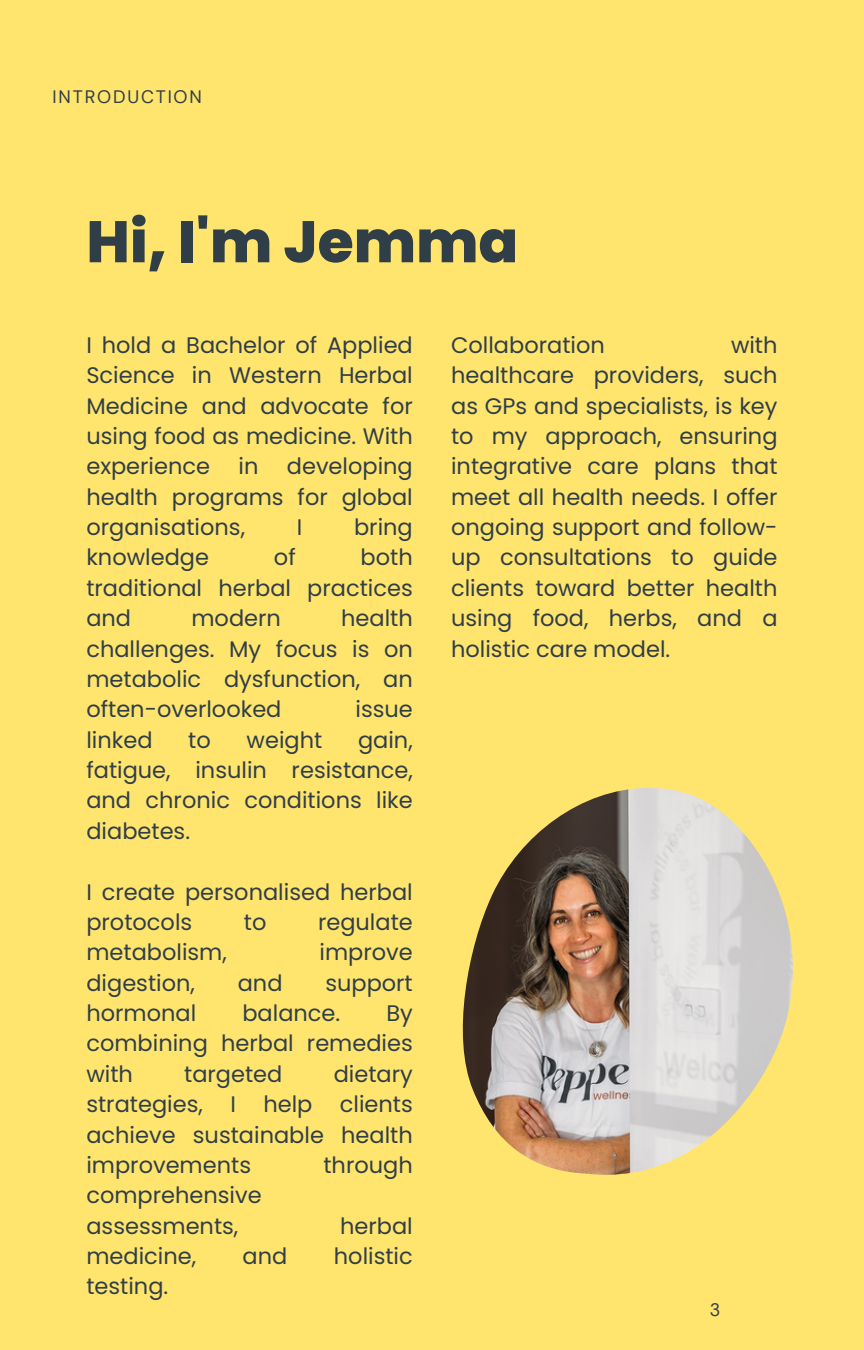
<style>
.page{position:relative;width:864px;height:1350px;background:#ffe56d}
.page>*{position:absolute;margin:0;border:0;box-sizing:border-box;transform-origin:0 0}
.t1{font:800 58.5px "Poppins";color:#303e48}
.t2{font:22.5px/30.4px "Poppins";color:#303e48;text-align:justify}
.t3{font:18px "DM Sans";letter-spacing:.1em;color:#303e48}
</style>
<div class="page">
<img style="left:463px;top:788px;width:330px;height:387px">
<h1 class="t3" style="left:53px;top:85px;width:151px">INTRODUCTION</h1>
<p class="t1" style="left:86px;top:201px;width:433px">Hi, I'm Jemma</p>
<h2 class="t2" style="left:86px;top:330px;width:328px">I hold a Bachelor of Applied Science in Western Herbal Medicine and advocate for using food as medicine. With experience</h2>
<h2 class="t2" style="left:86px;top:451px;width:328px;text-indent:200px">developing health programs for global organisations,</h2>
<h2 class="t2" style="left:239px;top:451px;width:21px">in</h2>
<h2 class="t2" style="left:297px;top:512px;width:7px">I</h2>
<h2 class="t2" style="left:354px;top:512px;width:60px">bring</h2>
<h2 class="t2" style="left:86px;top:542px;width:124px">knowledge</h2>
<h2 class="t2" style="left:274px;top:542px;width:23px">of</h2>
<h2 class="t2" style="left:86px;top:542px;width:328px;text-indent:274px">both traditional herbal practices and</h2>
<h2 class="t2" style="left:86px;top:603px;width:328px;text-indent:255px">health challenges. My focus is on metabolic dysfunction, an often-overlooked</h2>
<h2 class="t2" style="left:191px;top:603px;width:91px">modern</h2>
<h2 class="t2" style="left:355px;top:694px;width:59px">issue</h2>
<h2 class="t2" style="left:86px;top:725px;width:328px;text-indent:272px">gain, fatigue, insulin resistance, and chronic conditions like diabetes.</h2>
<h2 class="t2" style="left:86px;top:725px;width:68px">linked</h2>
<h2 class="t2" style="left:188px;top:725px;width:24px">to</h2>
<h2 class="t2" style="left:247px;top:725px;width:77px">weight</h2>
<h2 class="t2" style="left:86px;top:877px;width:328px">I create personalised herbal protocols</h2>
<h2 class="t2" style="left:244px;top:907px;width:24px">to</h2>
<h2 class="t2" style="left:318px;top:907px;width:96px">regulate</h2>
<h2 class="t2" style="left:86px;top:937px;width:142px">metabolism,</h2>
<h2 class="t2" style="left:320px;top:937px;width:95px">improve</h2>
<h2 class="t2" style="left:86px;top:968px;width:110px">digestion,</h2>
<h2 class="t2" style="left:238px;top:968px;width:46px">and</h2>
<h2 class="t2" style="left:325px;top:968px;width:89px">support</h2>
<h2 class="t2" style="left:86px;top:998px;width:111px">hormonal</h2>
<h2 class="t2" style="left:242px;top:998px;width:99px">balance.</h2>
<h2 class="t2" style="left:86px;top:998px;width:328px;text-indent:300px">By combining herbal remedies with</h2>
<h2 class="t2" style="left:86px;top:1059px;width:328px;text-indent:247px">dietary strategies, I help clients achieve sustainable health improvements</h2>
<h2 class="t2" style="left:184px;top:1059px;width:100px">targeted</h2>
<h2 class="t2" style="left:323px;top:1150px;width:91px">through</h2>
<h2 class="t2" style="left:86px;top:1180px;width:177px">comprehensive assessments,</h2>
<h2 class="t2" style="left:340px;top:1211px;width:74px">herbal</h2>
<h2 class="t2" style="left:86px;top:1241px;width:111px">medicine,</h2>
<h2 class="t2" style="left:243px;top:1241px;width:46px">and</h2>
<h2 class="t2" style="left:334px;top:1241px;width:80px">holistic</h2>
<h2 class="t2" style="left:86px;top:1271px;width:83px">testing.</h2>
<p class="t2" style="left:451px;top:330px;width:328px;text-indent:280px">with healthcare providers, such as GPs and specialists, is key to my approach, ensuring integrative care plans that meet all health needs. I offer ongoing support and follow&shy;up consultations to guide clients toward better health using food, herbs, and a holistic care model.</p>
<p class="t2" style="left:451px;top:330px;width:155px">Collaboration</p>
<p class="t3" style="left:710px;top:1299px;width:12px">3</p>
</div>
